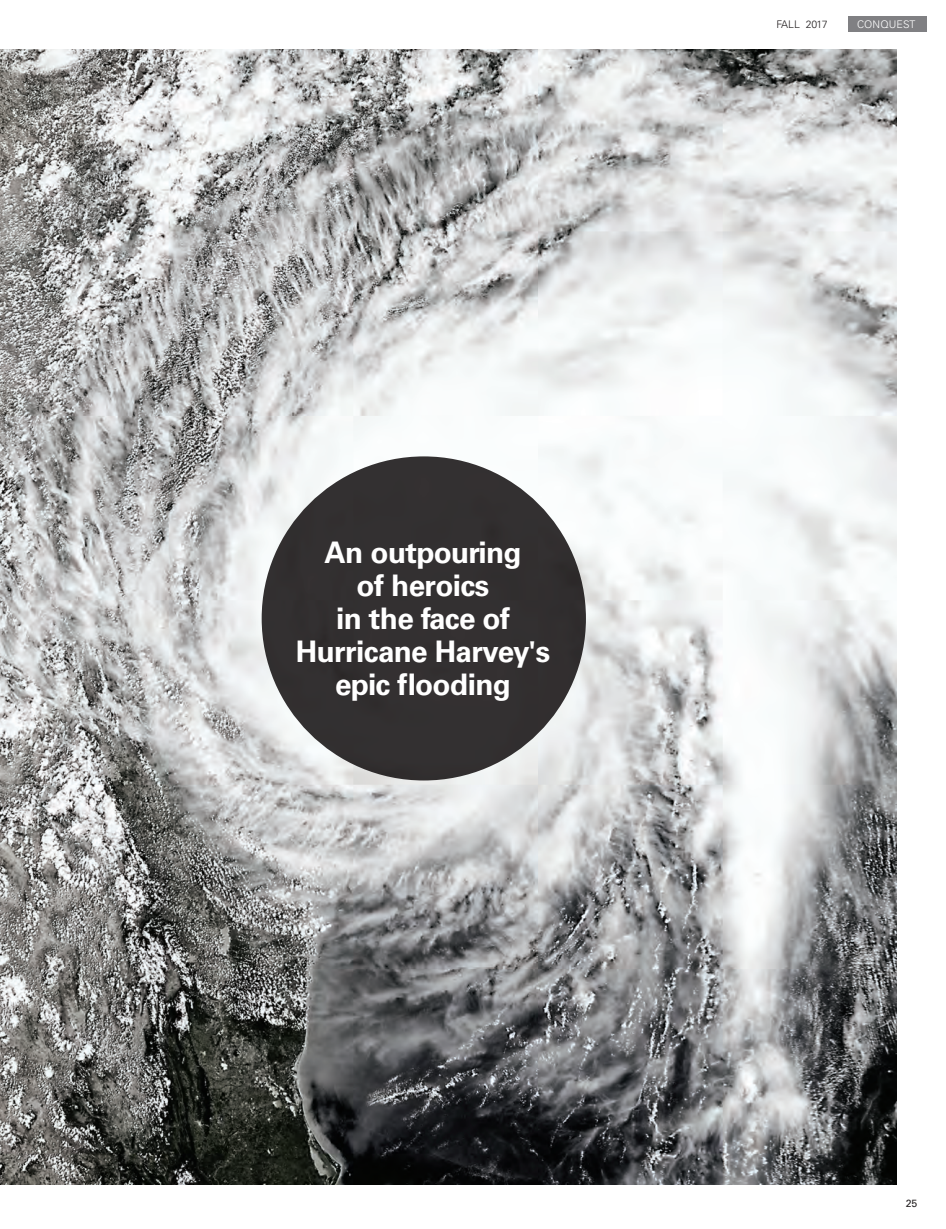
<style>
.page{position:relative;width:946px;height:1229px;background:#fff}
.page>*{position:absolute;margin:0;border:0;box-sizing:border-box;transform-origin:0 0}
.t1{font:700 29.7px/32.8px "Univers LT Std";letter-spacing:-.02em;color:#fff;text-align:center}
.t2{font:300 10.5px "Univers LT Std";letter-spacing:-.035em;color:#231f20}
.t3{font:300 10.5px "Univers LT Std";letter-spacing:.01em;color:#fff}
.t4{font:10.5px "Univers LT Std";color:#231f20}
</style>
<div class="page">
<img style="left:0;top:49px;width:895px;height:1135px">
<div style="left:261px;top:456px;width:324px;height:324px;background:#333031;border-radius:50%"></div>
<div style="left:847px;top:16px;width:79px;height:16px;background:#808083"></div>
<p class="t1" style="left:296px;top:537px;width:256px">An outpouring<br>of heroics<br>in the face of<br>Hurricane Harvey's epic flooding</p>
<p class="t2" style="left:776px;top:18px;width:53px">FALL 2017</p>
<p class="t3" style="left:856px;top:18px;width:60px">CONQUEST</p>
<p class="t4" style="left:905px;top:1197px;width:13px">25</p>
</div>
